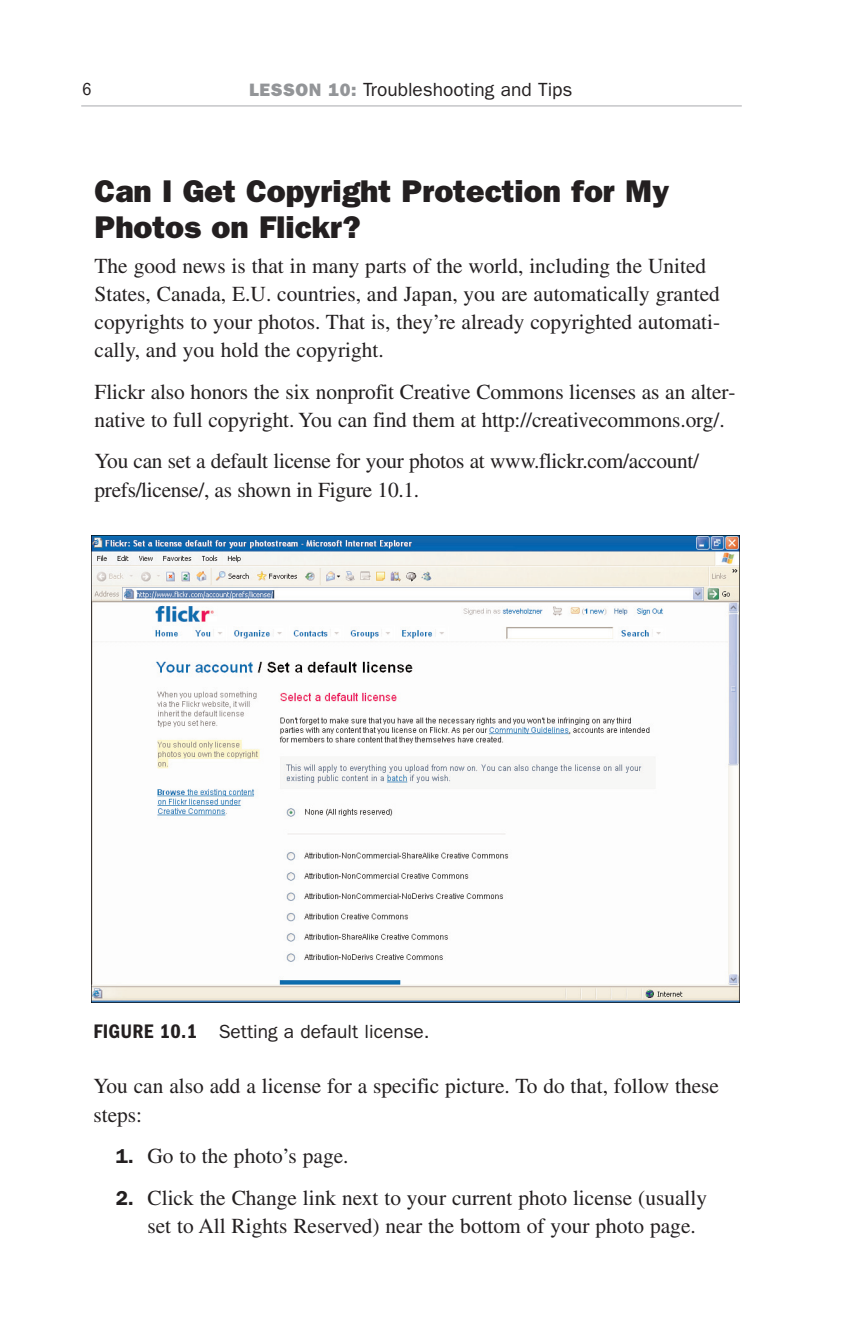
<style>
.page{position:relative;width:851px;height:1337px;background:#fff}
.page>*{position:absolute;margin:0;border:0;box-sizing:border-box;transform-origin:0 0}
.t1{font:800 31.5px/36px "Franklin Gothic";color:#231f20}
.t2{font:21.38px/28.1px "Times";color:#231f20}
.t3{font:19.12px "Franklin Gothic";color:#231f20}
.t4{font:condensed 18px "Franklin Gothic";color:#231f20}
.s1{font-weight:800;font-size:18px;color:#939598}
.s2{font-weight:600;font-stretch:condensed;font-size:20.25px}
.s3{font-family:"Franklin Gothic";font-weight:600;font-size:20.25px}
</style>
<div class="page">
<hr style="left:81px;top:106px;width:660px;height:1px;background:#a8a9ad">
<img style="left:91px;top:535px;width:648px;height:467px">
<p class="t4" style="left:82px;top:83px;width:11px">6</p>
<p class="t3" style="left:249px;top:83px;width:325px"><span class="s1">LESSON 10:</span> Troubleshooting and Tips</p>
<h1 class="t1" style="left:95px;top:175px;width:576px">Can I Get Copyright Protection for My<br>Photos on Flickr?</h1>
<p class="t2" style="left:95px;top:253px;width:627px">The good news is that in many parts of the world, including the United States, Canada, E.U. countries, and Japan, you are automatically granted copyrights to your photos. That is, they’re already copyrighted automati&shy;cally, and you hold the copyright.</p>
<p class="t2" style="left:95px;top:379px;width:642px">Flickr also honors the six nonprofit Creative Commons licenses as an alter&shy;native to full copyright. You can find them at http://creativecommons.org/.</p>
<p class="t2" style="left:95px;top:449px;width:606px">You can set a default license for your photos at www.flickr.com/account/ prefs/license/, as shown in Figure 10.1.</p>
<p class="t3" style="left:93px;top:1025px;width:338px"><span class="s2">FIGURE 10.1</span> Setting a default license.</p>
<p class="t2" style="left:93px;top:1074px;width:627px">You can also add a license for a specific picture. To do that, follow these steps:</p>
<p class="t2" style="left:116px;top:1144px;width:234px"><span class="s3">1.</span> Go to the photo’s page.</p>
<p class="t2" style="left:147px;top:1185px;width:561px;text-indent:-32px"><span class="s3">2.</span> Click the Change link next to your current photo license (usually set to All Rights Reserved) near the bottom of your photo page.</p>
</div>
